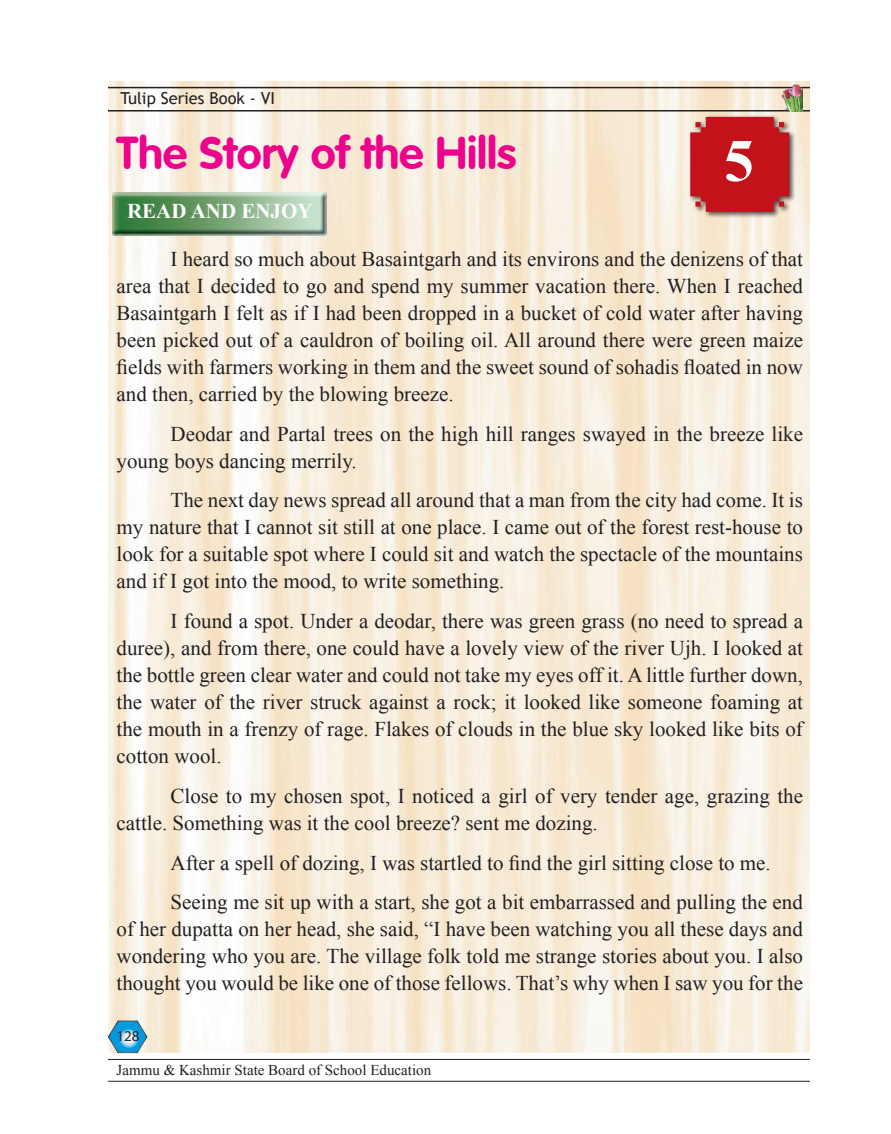
<style>
.page{position:relative;width:891px;height:1134px;background:#fff}
.page>*{position:absolute;margin:0;border:0;box-sizing:border-box;transform-origin:0 0}
.t1{font:700 60px "Times New Roman";color:#fff}
.t2{font:700 45px "VAG Rounded";color:#ed028c}
.t3{font:21px/27px "Times New Roman";color:#231f20;text-align:justify}
.t4{font:700 21px "Times New Roman";color:#fff}
.t5{font:16.5px "Trebuchet MS";color:#231f20}
.t6{font:15px "Times New Roman";color:#231f20}
.t7{font:15px "Myriad Pro";color:#231f20}
</style>
<div class="page">
<img style="left:108px;top:81px;width:702px;height:972px">
<svg style="left:108px;top:1020px;width:40px;height:33px"></svg>
<hr style="left:108px;top:1059px;width:702px;height:1px;background:#231f20">
<hr style="left:108px;top:1081px;width:702px;height:1px;background:#231f20">
<hr style="left:108px;top:87px;width:702px;height:1px;background:#231f20">
<hr style="left:108px;top:110px;width:702px;height:2px;background:#231f20">
<img style="left:781px;top:81px;width:22px;height:31px">
<div style="left:688px;top:114px;width:108px;height:105px;background:#231f20;opacity:.75"></div>
<svg style="left:690px;top:117px;width:99px;height:95px;background:#c42026"></svg>
<img style="left:113px;top:192px;width:213px;height:43px">
<p class="t5" style="left:121px;top:89px;width:156px">Tulip Series Book - VI</p>
<p class="t2" style="left:117px;top:127px;width:401px">The Story of the Hills</p>
<p class="t1" style="left:724px;top:119px;width:31px">5</p>
<p class="t4" style="left:127px;top:196px;width:187px">READ AND ENJOY</p>
<p class="t3" style="left:117px;top:245px;width:688px;text-indent:54px">I heard so much about Basaintgarh and its environs and the denizens of that area that I decided to go and spend my summer vacation there. When I reached Basaintgarh I felt as if I had been dropped in a bucket of cold water after having been picked out of a cauldron of boiling oil. All around there were green maize fields with farmers working in them and the sweet sound of sohadis floated in now and then, carried by the blowing breeze.</p>
<p class="t3" style="left:117px;top:420px;width:688px;text-indent:54px">Deodar and Partal trees on the high hill ranges swayed in the breeze like young boys dancing merrily.</p>
<p class="t3" style="left:117px;top:486px;width:688px;text-indent:54px">The next day news spread all around that a man from the city had come. It is my nature that I cannot sit still at one place. I came out of the forest rest-house to look for a suitable spot where I could sit and watch the spectacle of the mountains and if I got into the mood, to write something.</p>
<p class="t3" style="left:117px;top:607px;width:688px;text-indent:54px">I found a spot. Under a deodar, there was green grass (no need to spread a duree), and from there, one could have a lovely view of the river Ujh. I looked at the bottle green clear water and could not take my eyes off it. A little further down, the water of the river struck against a rock; it looked like someone foaming at the mouth in a frenzy of rage. Flakes of clouds in the blue sky looked like bits of cotton wool.</p>
<p class="t3" style="left:117px;top:782px;width:688px;text-indent:54px">Close to my chosen spot, I noticed a girl of very tender age, grazing the cattle. Something was it the cool breeze? sent me dozing.</p>
<p class="t3" style="left:171px;top:849px;width:602px">After a spell of dozing, I was startled to find the girl sitting close to me.</p>
<p class="t3" style="left:117px;top:889px;width:688px;text-indent:54px">Seeing me sit up with a start, she got a bit embarrassed and pulling the end of her dupatta on her head, she said, “I have been watching you all these days and wondering who you are. The village folk told me strange stories about you. I also thought you would be like one of those fellows. That’s why when I saw you for the</p>
<p class="t7" style="left:116px;top:1027px;width:25px">128</p>
<p class="t6" style="left:117px;top:1060px;width:316px">Jammu &amp; Kashmir State Board of School Education</p>
</div>
